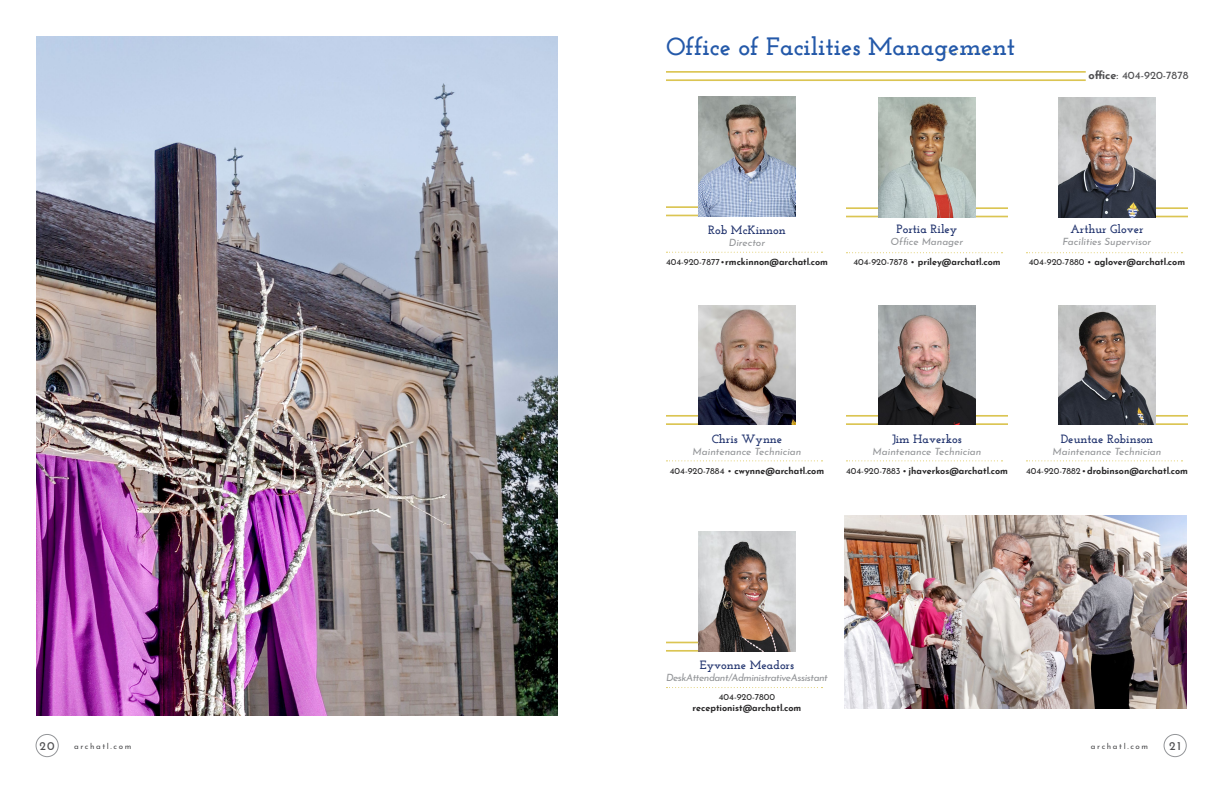
<style>
.page{position:relative;width:1224px;height:792px;background:#fff}
.page>*{position:absolute;margin:0;border:0;box-sizing:border-box;transform-origin:0 0}
.t1{font:700 25px "Josefin Slab";color:#2459a9}
.t2{font:700 12px "Josefin Slab";color:#23356f}
.t3{font:12px "Josefin Sans";color:#4d4d4f}
.t4{font:11px "Josefin Sans";color:#4d4d4f}
.t5{font:italic 10px "Josefin Sans";color:#939598}
.t6{font:italic 10px "Josefin Sans";letter-spacing:-.045em;color:#939598}
.t7{font:700 9px "Josefin Sans";color:#292829}
.t8{font:9px "Josefin Sans";color:#292829}
.t9{font:8px "Josefin Sans";letter-spacing:.2em;color:#4d4d4f}
.s1{font-weight:700}
.s2{font-weight:400}
</style>
<div class="page">
<svg style="left:666px;top:460px;width:157px;height:1px"></svg>
<hr style="left:666px;top:415px;width:78px;height:2px;background:#dbc553">
<hr style="left:666px;top:423px;width:78px;height:2px;background:#dbc553">
<svg style="left:846px;top:460px;width:157px;height:1px"></svg>
<hr style="left:846px;top:415px;width:162px;height:2px;background:#dbc553">
<hr style="left:846px;top:423px;width:162px;height:2px;background:#dbc553">
<hr style="left:666px;top:642px;width:78px;height:1px;background:#dbc553">
<hr style="left:666px;top:650px;width:78px;height:2px;background:#dbc553">
<hr style="left:666px;top:206px;width:78px;height:2px;background:#dbc553">
<hr style="left:666px;top:215px;width:78px;height:1px;background:#dbc553">
<svg style="left:666px;top:252px;width:157px;height:1px"></svg>
<hr style="left:666px;top:71px;width:420px;height:2px;background:#dbc553">
<hr style="left:666px;top:79px;width:420px;height:2px;background:#dbc553">
<hr style="left:846px;top:207px;width:162px;height:2px;background:#dbc553">
<hr style="left:846px;top:216px;width:162px;height:1px;background:#dbc553">
<hr style="left:1110px;top:207px;width:78px;height:2px;background:#dbc553">
<hr style="left:1110px;top:216px;width:78px;height:1px;background:#dbc553">
<svg style="left:846px;top:252px;width:157px;height:1px"></svg>
<svg style="left:1026px;top:252px;width:157px;height:1px"></svg>
<svg style="left:945px;top:52px;width:52px;height:1px"></svg>
<svg style="left:1026px;top:460px;width:157px;height:1px"></svg>
<hr style="left:1110px;top:415px;width:78px;height:2px;background:#dbc553">
<hr style="left:1110px;top:423px;width:78px;height:2px;background:#dbc553">
<img style="left:1058px;top:305px;width:98px;height:120px">
<img style="left:698px;top:97px;width:98px;height:119px">
<img style="left:878px;top:305px;width:98px;height:120px">
<img style="left:878px;top:98px;width:98px;height:119px">
<img style="left:1058px;top:98px;width:98px;height:119px">
<img style="left:698px;top:305px;width:98px;height:120px">
<img style="left:36px;top:36px;width:522px;height:680px">
<img style="left:845px;top:516px;width:342px;height:193px">
<div style="left:36px;top:734px;width:23px;height:23px;border:1px solid #939598;border-radius:50%"></div>
<svg style="left:666px;top:687px;width:157px;height:1px"></svg>
<img style="left:698px;top:532px;width:98px;height:120px">
<div style="left:1164px;top:734px;width:23px;height:23px;border:1px solid #939598;border-radius:50%"></div>
<h2 class="t3" style="left:40px;top:736px;width:17px">20</h2>
<p class="t9" style="left:74px;top:739px;width:59px">archatl.com</p>
<h1 class="t1" style="left:666px;top:31px;width:351px">Office of Facilities Management</h1>
<p class="t4" style="left:1089px;top:66px;width:101px"><span class="s1">office</span>: 404-920-7878</p>
<h2 class="t2" style="left:708px;top:223px;width:79px">Rob McKinnon</h2>
<p class="t5" style="left:729px;top:234px;width:38px">Director</p>
<h2 class="t2" style="left:897px;top:222px;width:62px">Portia Riley</h2>
<p class="t5" style="left:891px;top:233px;width:74px">Office Manager</p>
<h2 class="t2" style="left:1070px;top:222px;width:75px">Arthur Glover</h2>
<p class="t5" style="left:1063px;top:233px;width:90px">Facilities Supervisor</p>
<p class="t7" style="left:666px;top:254px;width:163px"><span class="s2">404-920-7877 •</span> rmckinnon@archatl.com</p>
<p class="t7" style="left:853px;top:254px;width:149px"><span class="s2">404-920-7878 •</span> priley@archatl.com</p>
<p class="t7" style="left:1029px;top:254px;width:158px"><span class="s2">404-920-7880 •</span> aglover@archatl.com</p>
<h2 class="t2" style="left:712px;top:431px;width:72px">Chris Wynne</h2>
<p class="t5" style="left:693px;top:443px;width:110px">Maintenance Technician</p>
<h2 class="t2" style="left:892px;top:431px;width:71px">Jim Haverkos</h2>
<p class="t5" style="left:873px;top:443px;width:110px">Maintenance Technician</p>
<p class="t7" style="left:670px;top:463px;width:156px"><span class="s2">404-920-7884 •</span> cwynne@archatl.com</p>
<p class="t7" style="left:846px;top:463px;width:163px"><span class="s2">404-920-7883 •</span> jhaverkos@archatl.com</p>
<h2 class="t2" style="left:1061px;top:431px;width:94px">Deuntae Robinson</h2>
<p class="t5" style="left:1053px;top:443px;width:110px">Maintenance Technician</p>
<p class="t7" style="left:1026px;top:463px;width:164px"><span class="s2">404-920-7882 •</span> drobinson@archatl.com</p>
<h2 class="t2" style="left:700px;top:658px;width:96px">Eyvonne Meadors</h2>
<p class="t6" style="left:666px;top:669px;width:163px">Desk Attendant/Administrative Assistant</p>
<p class="t8" style="left:719px;top:690px;width:58px">404-920-7800</p>
<p class="t7" style="left:693px;top:700px;width:110px">receptionist@archatl.com</p>
<p class="t9" style="left:1091px;top:739px;width:59px">archatl.com</p>
<h2 class="t3" style="left:1169px;top:736px;width:13px">21</h2>
</div>
